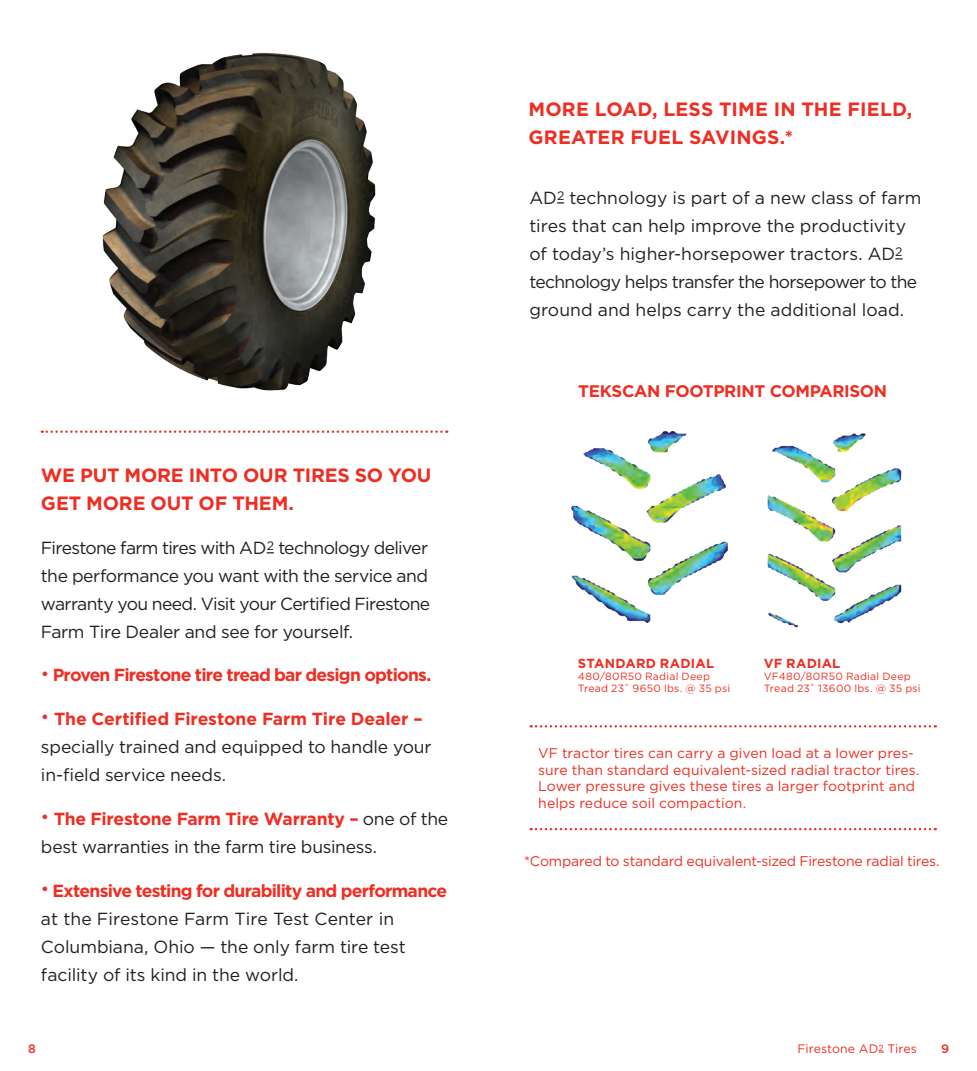
<style>
.page{position:relative;width:977px;height:1071px;background:#fff}
.page>*{position:absolute;margin:0;border:0;box-sizing:border-box;transform-origin:0 0}
.t1{font:700 19.25px/28px "Gotham";letter-spacing:-.005em;color:#ee2e22}
.Body_Copy{font:17.5px/28px "Gotham";letter-spacing:-.015em;color:#231f20}
.Body_Copy-2{font:17.5px/28px "Gotham";letter-spacing:-.035em;color:#231f20}
.t2{font:700 17.5px "Gotham";letter-spacing:-.045em;color:#ee2e22}
.t3{font:700 16.8px "Gotham";letter-spacing:-.02em;color:#ee2e22}
.t4{font:14px/16.8px "Gotham";color:#ee2e22}
.t5{font:700 13.12px "Gotham";letter-spacing:.015em;color:#ee2e22}
.t6{font:12.25px "Gotham";letter-spacing:.01em;color:#ee2e22}
.t7{font:500 12.25px "Gotham";color:#ee2e22}
.t8{font:10.5px/12.2px "Gotham";letter-spacing:.025em;color:#ee2e22}
.s1{font-weight:400}
.s2{color:#ee2e22}
.s3{font-weight:700;color:#ee2e22}
</style>
<div class="page">
<img style="left:102px;top:52px;width:274px;height:339px">
<svg style="left:42px;top:430px;width:405px;height:3px"></svg>
<svg style="left:557px;top:202px;width:7px;height:2px"></svg>
<svg style="left:895px;top:258px;width:7px;height:2px"></svg>
<img style="left:571px;top:431px;width:157px;height:192px">
<svg style="left:530px;top:725px;width:405px;height:3px"></svg>
<svg style="left:530px;top:828px;width:405px;height:2px"></svg>
<img style="left:767px;top:433px;width:135px;height:195px">
<p class="t1" style="left:528px;top:95px;width:385px">MORE LOAD, LESS TIME IN THE FIELD,<br>GREATER FUEL SAVINGS.*</p>
<p class="Body_Copy" style="left:529px;top:183px;width:393px">AD<sup>2</sup> technology is part of a new class of farm tires that can help improve the productivity of today’s higher-horsepower tractors. AD<sup>2 </sup>technology helps transfer the horsepower to the ground and helps carry the additional load.</p>
<p class="t1" style="left:41px;top:460px;width:392px">WE PUT MORE INTO OUR TIRES SO YOU<br>GET MORE OUT OF THEM.</p>
<p class="Body_Copy-2" style="left:41px;top:533px;width:391px">Firestone farm tires with AD<sup>2</sup> technology deliver the performance you want with the service and warranty you need. Visit your Certified Firestone Farm Tire Dealer and see for yourself.</p>
<p class="t2" style="left:41px;top:665px;width:392px"><span class="s1">•</span> Proven Firestone tire tread bar design options.</p>
<p class="Body_Copy" style="left:41px;top:705px;width:392px"><span class="s2">•</span> <span class="s3">The Certified Firestone Farm Tire Dealer – </span>specially trained and equipped to handle your in-field service needs.</p>
<p class="Body_Copy" style="left:41px;top:804px;width:409px"><span class="s2">•</span> <span class="s3">The Firestone Farm Tire Warranty –</span> one of the best warranties in the farm tire business.</p>
<p class="Body_Copy" style="left:41px;top:876px;width:408px"><span class="s2">•</span> <span class="s3">Extensive testing for durability and performance </span>at the Firestone Farm Tire Test Center in Columbiana, Ohio — the only farm tire test facility of its kind in the world.</p>
<p class="t3" style="left:578px;top:381px;width:310px">TEKSCAN FOOTPRINT COMPARISON</p>
<p class="t5" style="left:578px;top:655px;width:138px">STANDARD RADIAL</p>
<p class="t8" style="left:578px;top:670px;width:154px">480/80R50 Radial Deep<br>Tread 23˚ 9650 lbs. @ 35 psi</p>
<p class="t5" style="left:763px;top:655px;width:78px">VF RADIAL</p>
<p class="t8" style="left:763px;top:670px;width:158px">VF480/80R50 Radial Deep<br>Tread 23˚ 13600 lbs. @ 35 psi</p>
<p class="t4" style="left:538px;top:744px;width:383px">VF tractor tires can carry a given load at a lower pres&shy;sure than standard equivalent-sized radial tractor tires.<br>Lower pressure gives these tires a larger footprint and helps reduce soil compaction.</p>
<p class="t4" style="left:524px;top:852px;width:417px">*Compared to standard equivalent-sized Firestone radial tires.</p>
<p class="t7" style="left:28px;top:1042px;width:9px">8</p>
<p class="t6" style="left:797px;top:1042px;width:121px">Firestone AD<sup>2</sup> Tires</p>
<p class="t7" style="left:941px;top:1042px;width:10px">9</p>
</div>
